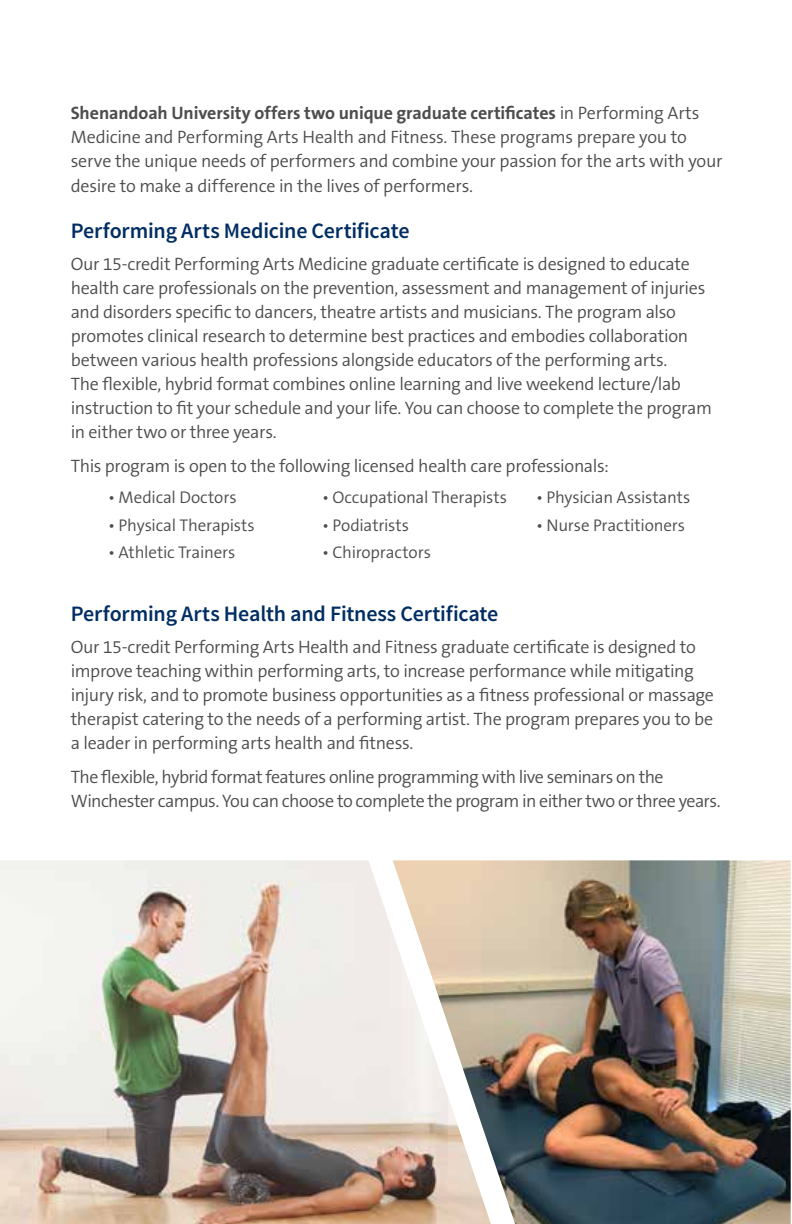
<style>
.page{position:relative;width:792px;height:1224px;background:#fff}
.page>*{position:absolute;margin:0;border:0;box-sizing:border-box;transform-origin:0 0}
.t1{font:600 22px "Source Sans Pro";letter-spacing:-.01em;color:#002d62}
.t2{font:300 18px/24px "The Sans B4";letter-spacing:-.02em;color:#4d4d4f}
.t3{font:700 18px "The Sans B7";letter-spacing:-.005em;color:#4d4d4f}
.t4{font:300 17px "The Sans B4";letter-spacing:-.01em;color:#4d4d4f}
.s1{font-family:"The Sans B4";font-weight:300}
</style>
<div class="page">
<img style="left:0;top:860px;width:393px;height:364px">
<img style="left:393px;top:860px;width:398px;height:364px">
<p class="t3" style="left:71px;top:103px;width:630px">Shenandoah University offers two unique graduate certificates <span class="s1">in Performing Arts</span></p>
<p class="t2" style="left:71px;top:125px;width:653px">Medicine and Performing Arts Health and Fitness. These programs prepare you to serve the unique needs of performers and combine your passion for the arts with your desire to make a difference in the lives of performers.</p>
<p class="t1" style="left:71px;top:216px;width:340px">Performing Arts Medicine Certificate</p>
<p class="t2" style="left:71px;top:252px;width:643px">Our 15-credit Performing Arts Medicine graduate certificate is designed to educate health care professionals on the prevention, assessment and management of injuries and disorders specific to dancers, theatre artists and musicians. The program also promotes clinical research to determine best practices and embodies collaboration between various health professions alongside educators of the performing arts.<br>The flexible, hybrid format combines online learning and live weekend lecture/lab instruction to fit your schedule and your life. You can choose to complete the program in either two or three years.</p>
<p class="t2" style="left:71px;top:454px;width:540px">This program is open to the following licensed health care professionals:</p>
<p class="t4" style="left:108px;top:489px;width:130px">• Medical Doctors</p>
<p class="t4" style="left:108px;top:516px;width:148px">• Physical Therapists</p>
<p class="t4" style="left:108px;top:543px;width:129px">• Athletic Trainers</p>
<p class="t4" style="left:322px;top:489px;width:187px">• Occupational Therapists</p>
<p class="t4" style="left:322px;top:516px;width:89px">• Podiatrists</p>
<p class="t4" style="left:322px;top:543px;width:110px">• Chiropractors</p>
<p class="t4" style="left:536px;top:489px;width:156px">• Physician Assistants</p>
<p class="t4" style="left:536px;top:516px;width:151px">• Nurse Practitioners</p>
<p class="t1" style="left:71px;top:599px;width:429px">Performing Arts Health and Fitness Certificate</p>
<p class="t2" style="left:71px;top:635px;width:645px">Our 15-credit Performing Arts Health and Fitness graduate certificate is designed to improve teaching within performing arts, to increase performance while mitigating injury risk, and to promote business opportunities as a fitness professional or massage therapist catering to the needs of a performing artist. The program prepares you to be a leader in performing arts health and fitness.</p>
<p class="t2" style="left:71px;top:765px;width:651px">The flexible, hybrid format features online programming with live seminars on the<br>Winchester campus. You can choose to complete the program in either two or three years.</p>
</div>
